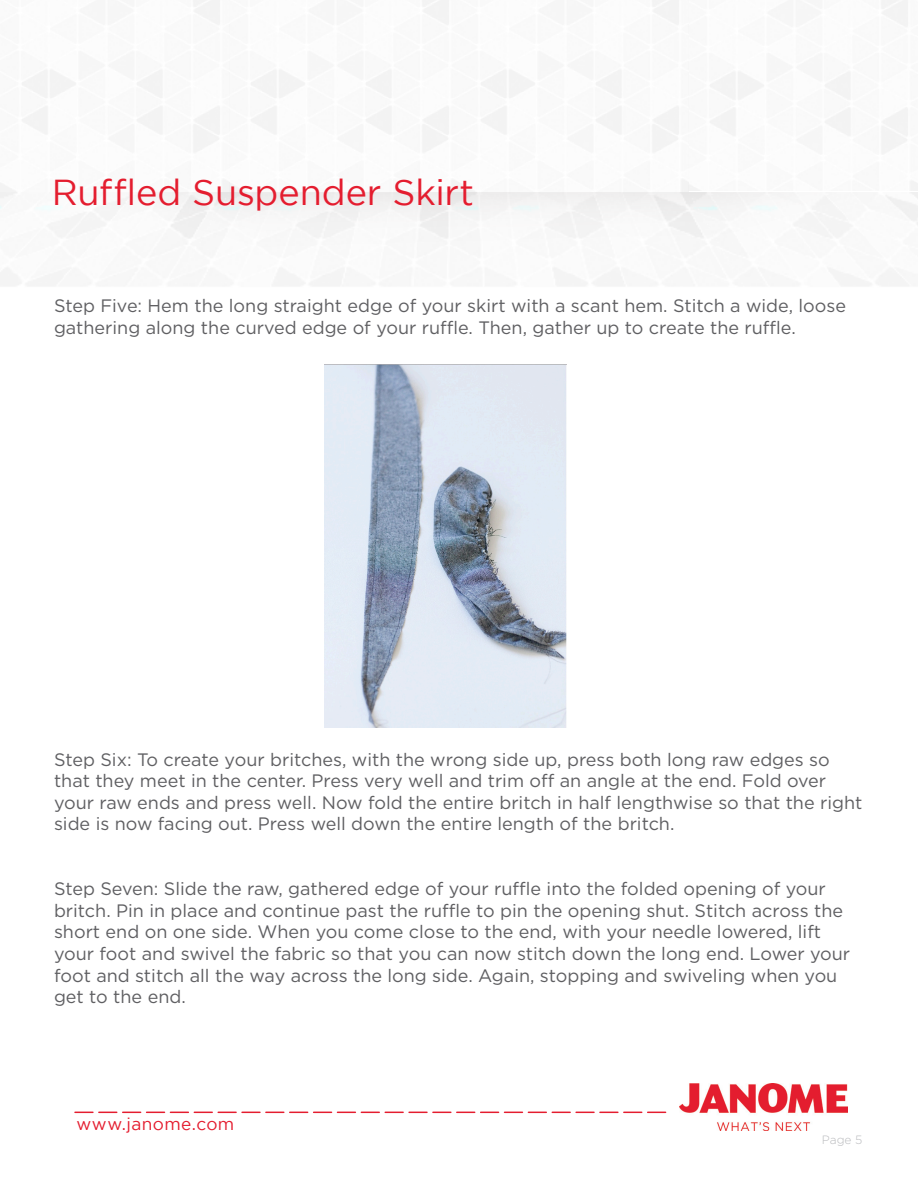
<style>
.page{position:relative;width:918px;height:1188px;background:#fff}
.page>*{position:absolute;margin:0;border:0;box-sizing:border-box;transform-origin:0 0}
.t1{font:36px "Gotham";color:#e41d2f}
.t2{font:18px/21.6px "Gotham HTF";color:#5f5f62}
.t3{font:17.25px "Gotham";letter-spacing:.025em;color:#e41d2f}
.t4{font:300 12px "Gotham HTF";color:#babbbe}
</style>
<div class="page">
<svg style="left:51px;top:192px;width:816px;height:66px"></svg>
<img style="left:680px;top:1084px;width:167px;height:46px">
<svg style="left:75px;top:1112px;width:591px;height:1px"></svg>
<img style="left:325px;top:364px;width:242px;height:363px">
<p class="t1" style="left:52px;top:172px;width:424px">Ruffled Suspender Skirt</p>
<p class="t2" style="left:54px;top:295px;width:794px">Step Five: Hem the long straight edge of your skirt with a scant hem. Stitch a wide, loose gathering along the curved edge of your ruffle. Then, gather up to create the ruffle.</p>
<p class="t2" style="left:54px;top:748px;width:810px">Step Six: To create your britches, with the wrong side up, press both long raw edges so that they meet in the center. Press very well and trim off an angle at the end. Fold over your raw ends and press well. Now fold the entire britch in half lengthwise so that the right side is now facing out. Press well down the entire length of the britch.</p>
<p class="t2" style="left:54px;top:878px;width:798px">Step Seven: Slide the raw, gathered edge of your ruffle into the folded opening of your britch. Pin in place and continue past the ruffle to pin the opening shut. Stitch across the short end on one side. When you come close to the end, with your needle lowered, lift your foot and swivel the fabric so that you can now stitch down the long end. Lower your foot and stitch all the way across the long side. Again, stopping and swiveling when you get to the end.</p>
<p class="t3" style="left:76px;top:1115px;width:159px">www.janome.com</p>
<p class="t4" style="left:822px;top:1133px;width:42px">Page 5</p>
</div>
